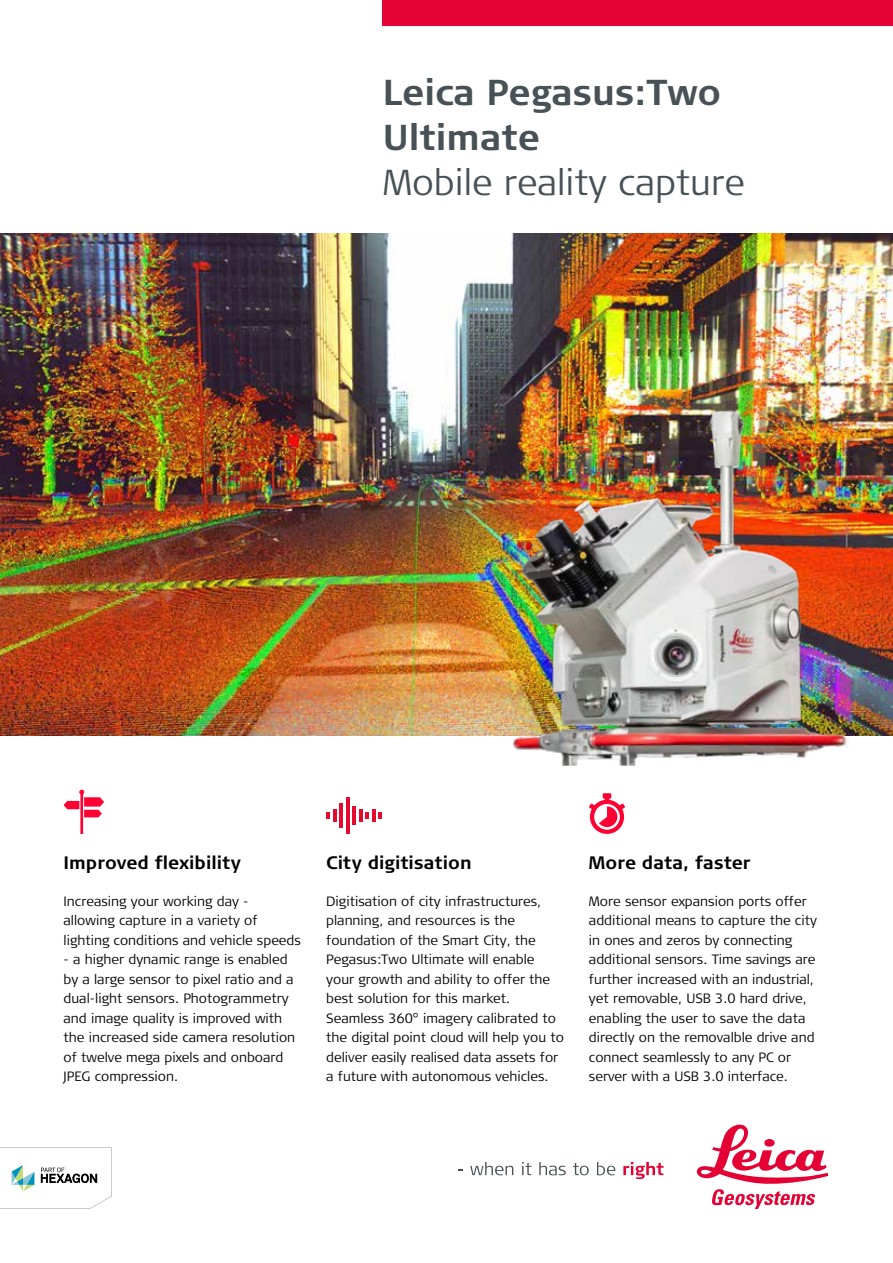
<style>
.page{position:relative;width:893px;height:1263px;background:#fff}
.page>*{position:absolute;margin:0;border:0;box-sizing:border-box;transform-origin:0 0}
.t1{font:700 36px/45px "Signa Column";color:#485156}
.t2{font:300 36px "Signa Column";color:#485156}
.t3{font:700 18px "Signa Column";color:#000}
.t4{font:300 13.5px/19.5px "Signa Column";color:#000}
</style>
<div class="page">
<img style="left:0;top:234px;width:893px;height:502px">
<div style="left:383px;top:0;width:510px;height:26px;background:#e40234"></div>
<svg style="left:0;top:1147px;width:112px;height:62px"></svg>
<svg style="left:470px;top:1162px;width:43px;height:13px"></svg>
<svg style="left:522px;top:1162px;width:9px;height:13px"></svg>
<svg style="left:539px;top:1162px;width:27px;height:13px"></svg>
<svg style="left:573px;top:1162px;width:16px;height:13px"></svg>
<svg style="left:597px;top:1162px;width:18px;height:13px"></svg>
<svg style="left:623px;top:1162px;width:40px;height:17px"></svg>
<svg style="left:697px;top:1124px;width:131px;height:85px"></svg>
<svg style="left:64px;top:790px;width:40px;height:44px"></svg>
<img style="left:448px;top:346px;width:445px;height:420px">
<svg style="left:589px;top:793px;width:36px;height:41px"></svg>
<svg style="left:326px;top:812px;width:4px;height:7px"></svg>
<hr style="left:333px;top:809px;width:4px;height:13px;background:#e40a2d">
<hr style="left:359px;top:809px;width:4px;height:13px;background:#e40a2d">
<hr style="left:372px;top:809px;width:4px;height:13px;background:#e40a2d">
<svg style="left:365px;top:812px;width:4px;height:7px"></svg>
<svg style="left:378px;top:812px;width:4px;height:7px"></svg>
<hr style="left:352px;top:806px;width:4px;height:19px;background:#e40a2d">
<hr style="left:346px;top:797px;width:4px;height:37px;background:#e40a2d">
<hr style="left:339px;top:803px;width:4px;height:25px;background:#e40a2d">
<h1 class="t1" style="left:383px;top:70px;width:340px">Leica Pegasus:Two<br>Ultimate</h1>
<h1 class="t2" style="left:383px;top:159px;width:364px">Mobile reality capture</h1>
<h2 class="t3" style="left:64px;top:851px;width:179px">Improved flexibility</h2>
<p class="t4" style="left:64px;top:891px;width:239px">Increasing your working day - allowing capture in a variety of lighting conditions and vehicle speeds</p>
<p class="t4" style="left:64px;top:950px;width:233px">- a higher dynamic range is enabled by a large sensor to pixel ratio and a dual-light sensors. Photogrammetry and image quality is improved with the increased side camera resolution of twelve mega pixels and onboard JPEG compression.</p>
<h2 class="t3" style="left:326px;top:851px;width:147px">City digitisation</h2>
<p class="t4" style="left:326px;top:891px;width:239px">Digitisation of city infrastructures, planning, and resources is the foundation of the Smart City, the Pegasus:Two Ultimate will enable your growth and ability to offer the best solution for this market.<br>Seamless 360° imagery calibrated to the digital point cloud will help you to deliver easily realised data assets for a future with autonomous vehicles.</p>
<h2 class="t3" style="left:589px;top:851px;width:163px">More data, faster</h2>
<p class="t4" style="left:589px;top:891px;width:229px">More sensor expansion ports offer additional means to capture the city in ones and zeros by connecting additional sensors. Time savings are further increased with an industrial, yet removable, USB 3.0 hard drive, enabling the user to save the data directly on the removalble drive and connect seamlessly to any PC or server with a USB 3.0 interface.</p>
</div>
